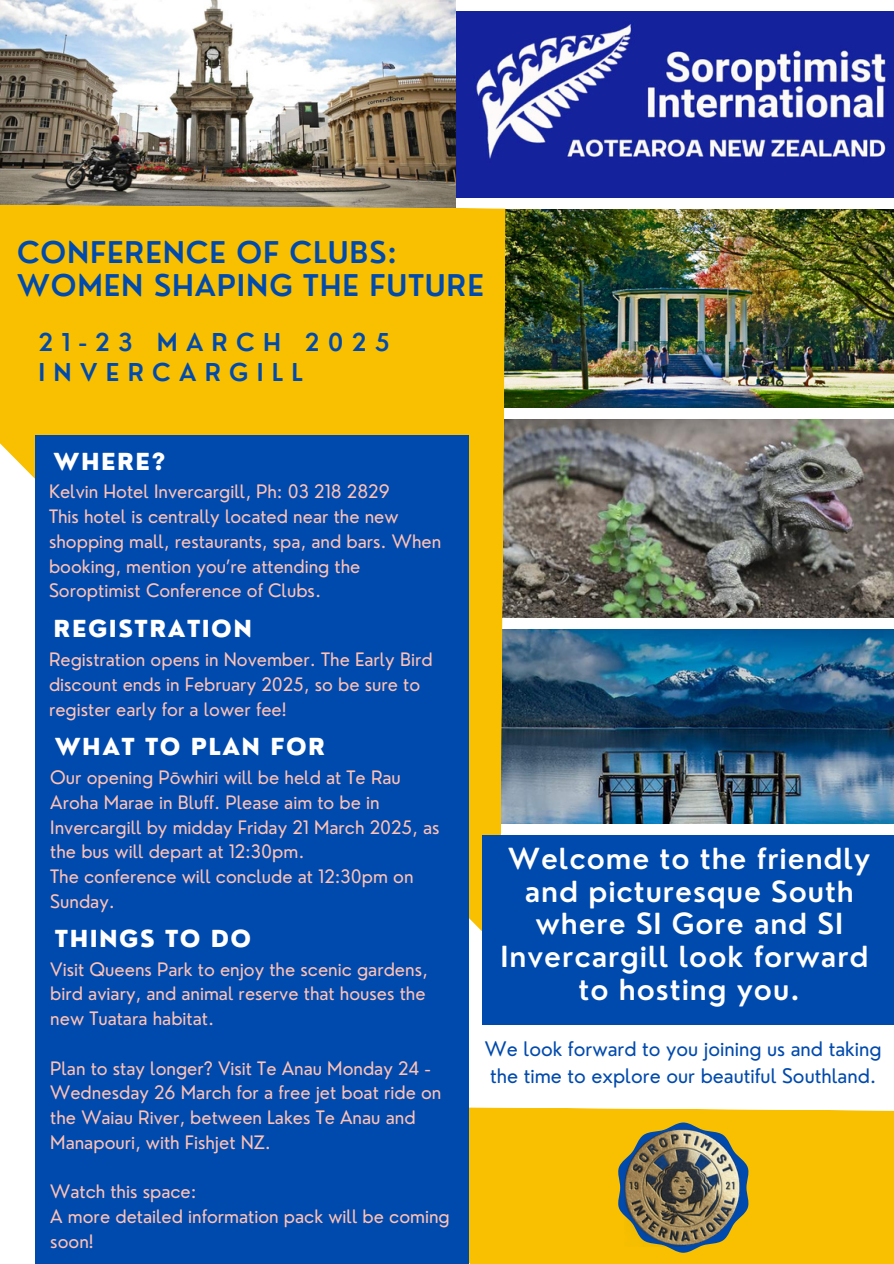
<style>
.page{position:relative;width:894px;height:1264px;background:#fff}
.page>*{position:absolute;margin:0;border:0;box-sizing:border-box;transform-origin:0 0}
.t1{font:600 29.25px/33.8px "Nourd";letter-spacing:.03em;color:#004aad}
.t2{font:600 28.35px/32.7px "Nourd";letter-spacing:.03em;color:#fff;text-align:center}
.t3{font:600 24px/30.3px "Nourd";letter-spacing:.345em;color:#004aad}
.t4{font:800 22.95px "Nourd";letter-spacing:.065em;color:#fff}
.t5{font:19.5px/27px "Nourd";color:#004aad}
.t6{font:18px/24.8px "Nourd";color:#ffc2b4}
</style>
<div class="page">
<img style="left:456px;top:12px;width:437px;height:185px">
<img style="left:0;top:0;width:455px;height:203px">
<img style="left:505px;top:209px;width:388px;height:198px">
<div style="left:468px;top:1106px;width:425px;height:157px;background:#f8c000"></div>
<img style="left:505px;top:629px;width:388px;height:194px">
<img style="left:505px;top:419px;width:388px;height:198px">
<svg style="left:0;top:203px;width:505px;height:746px;background:#f5c520"></svg>
<div style="left:35px;top:435px;width:433px;height:828px;background:#004aad"></div>
<svg style="left:618px;top:1122px;width:130px;height:130px;background:#b6a02d"></svg>
<img style="left:624px;top:1128px;width:117px;height:118px">
<div style="left:482px;top:835px;width:411px;height:189px;background:#004aad"></div>
<p class="t1" style="left:17px;top:235px;width:468px">CONFERENCE OF CLUBS:<br>WOMEN SHAPING THE FUTURE</p>
<h3 class="t3" style="left:38px;top:327px;width:353px">21-23 MARCH 2025<br>INVERCARGILL</h3>
<p class="t4" style="left:54px;top:447px;width:113px">WHERE?</p>
<p class="t6" style="left:49px;top:479px;width:342px">Kelvin Hotel Invercargill, Ph: 03 218 2829</p>
<h3 class="t6" style="left:49px;top:504px;width:393px">This hotel is centrally located near the new shopping mall, restaurants, spa, and bars. When booking, mention you’re attending the Soroptimist Conference of Clubs.</h3>
<p class="t4" style="left:54px;top:614px;width:200px">REGISTRATION</p>
<h3 class="t6" style="left:49px;top:647px;width:385px">Registration opens in November. The Early Bird discount ends in February 2025, so be sure to register early for a lower fee!</h3>
<p class="t4" style="left:55px;top:732px;width:272px">WHAT TO PLAN FOR</p>
<p class="t6" style="left:50px;top:764px;width:390px">Our opening Pōwhiri will be held at Te Rau Aroha Marae in Bluff. Please aim to be in Invercargill by midday Friday 21 March 2025, as the bus will depart at 12:30pm.</p>
<h3 class="t6" style="left:50px;top:863px;width:364px">The conference will conclude at 12:30pm on<br>Sunday.</h3>
<h2 class="t4" style="left:55px;top:924px;width:198px">THINGS TO DO</h2>
<p class="t6" style="left:50px;top:956px;width:379px;text-align:justify">Visit Queens Park to enjoy the scenic gardens, bird aviary, and animal reserve that houses the new Tuatara habitat.</p>
<p class="t6" style="left:50px;top:1055px;width:392px">Plan to stay longer? Visit Te Anau Monday 24 - Wednesday 26 March for a free jet boat ride on the Waiau River, between Lakes Te Anau and Manapouri, with Fishjet NZ.</p>
<p class="t6" style="left:50px;top:1179px;width:148px">Watch this space:</p>
<p class="t6" style="left:50px;top:1203px;width:401px">A more detailed information pack will be coming soon!</p>
<p class="t2" style="left:500px;top:842px;width:371px">Welcome to the friendly and picturesque South where SI Gore and SI<br>Invercargill look forward to hosting you.</p>
<p class="t5" style="left:485px;top:1035px;width:398px">We look forward to you joining us and taking the time to explore our beautiful Southland.</p>
</div>
